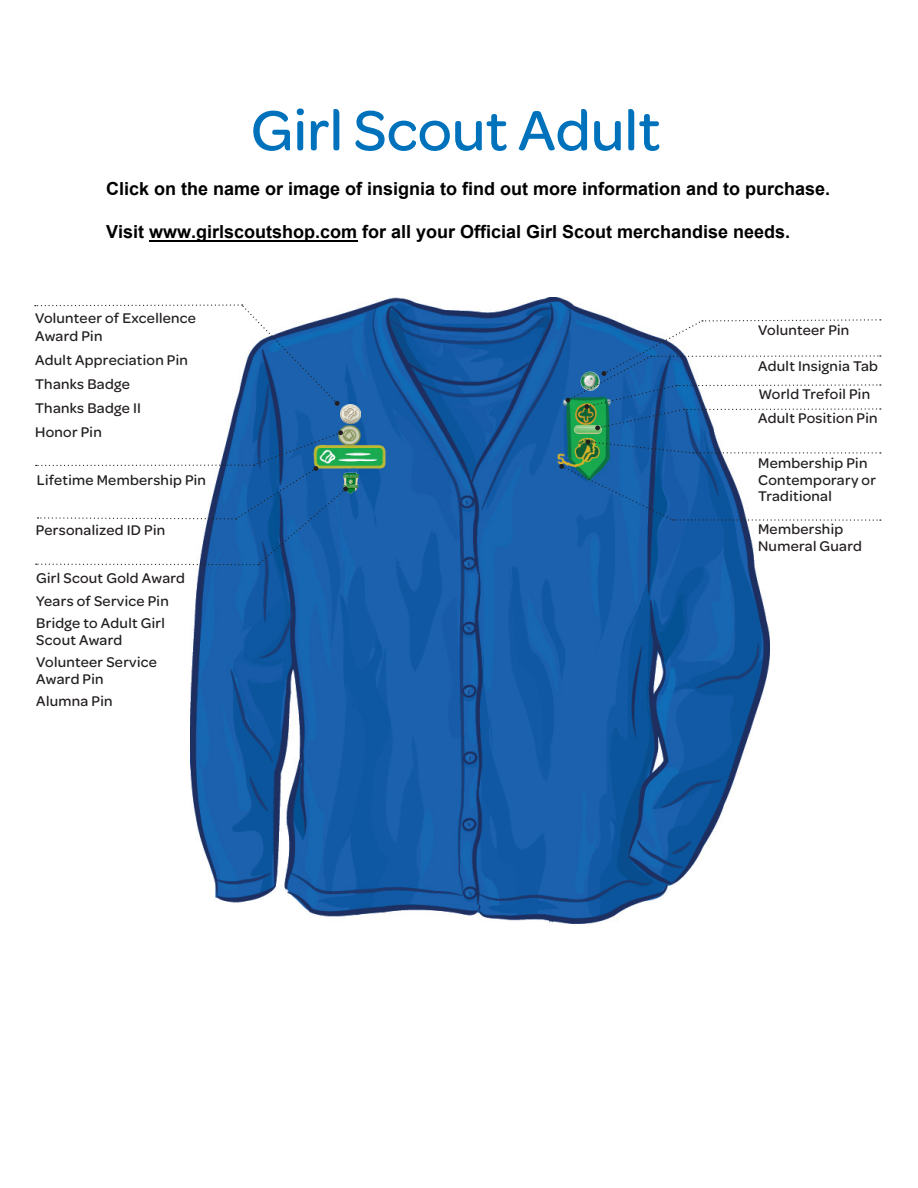
<style>
.page{position:relative;width:918px;height:1188px;background:#fff}
.page>*{position:absolute;margin:0;border:0;box-sizing:border-box;transform-origin:0 0}
.LABELS{font:500 60px "Omnes Girl Scouts";color:#0072bc}
.t1{font:700 18px "Arial";color:#000}
.t2{font:500 15px/16.5px "Omnes Girl Scouts";letter-spacing:.02em;color:#231f20}
</style>
<div class="page">
<img style="left:191px;top:297px;width:579px;height:626px">
<img style="left:341px;top:404px;width:19px;height:20px">
<img style="left:575px;top:430px;width:27px;height:3px">
<img style="left:348px;top:473px;width:11px;height:21px">
<svg style="left:586px;top:440px;width:295px;height:14px"></svg>
<svg style="left:559px;top:464px;width:322px;height:57px"></svg>
<svg style="left:566px;top:319px;width:315px;height:111px"></svg>
<svg style="left:36px;top:430px;width:312px;height:135px"></svg>
<svg style="left:35px;top:304px;width:305px;height:102px"></svg>
<hr style="left:149px;top:240px;width:208px;height:2px;background:#000">
<p class="LABELS" style="left:251px;top:89px;width:411px">Girl Scout Adult</p>
<p class="t1" style="left:106px;top:177px;width:726px">Click on the name or image of insignia to find out more information and to purchase.</p>
<p class="t1" style="left:106px;top:220px;width:686px">Visit www.girlscoutshop.com for all your Official Girl Scout merchandise needs.</p>
<p class="t2" style="left:35px;top:308px;width:162px;line-height:18px">Volunteer of Excellence<br>Award Pin</p>
<p class="t2" style="left:35px;top:351px;width:154px">Adult Appreciation Pin</p>
<p class="t2" style="left:35px;top:375px;width:96px">Thanks Badge</p>
<p class="t2" style="left:35px;top:399px;width:108px">Thanks Badge II</p>
<p class="t2" style="left:35px;top:423px;width:68px">Honor Pin</p>
<p class="t2" style="left:37px;top:471px;width:171px">Lifetime Membership Pin</p>
<p class="t2" style="left:36px;top:521px;width:131px">Personalized ID Pin</p>
<p class="t2" style="left:36px;top:569px;width:150px">Girl Scout Gold Award</p>
<p class="t2" style="left:36px;top:592px;width:134px">Years of Service Pin</p>
<p class="t2" style="left:36px;top:614px;width:130px">Bridge to Adult Girl<br>Scout Award</p>
<p class="t2" style="left:36px;top:653px;width:122px">Volunteer Service<br>Award Pin</p>
<p class="t2" style="left:36px;top:692px;width:78px">Alumna Pin</p>
<p class="t2" style="left:758px;top:321px;width:93px">Volunteer Pin</p>
<p class="t2" style="left:758px;top:357px;width:121px">Adult Insignia Tab</p>
<p class="t2" style="left:759px;top:385px;width:113px">World Trefoil Pin</p>
<p class="t2" style="left:758px;top:409px;width:121px">Adult Position Pin</p>
<p class="t2" style="left:758px;top:454px;width:119px">Membership Pin<br>Contemporary or<br>Traditional</p>
<p class="t2" style="left:758px;top:520px;width:87px">Membership</p>
<p class="t2" style="left:758px;top:537px;width:105px">Numeral Guard</p>
</div>
